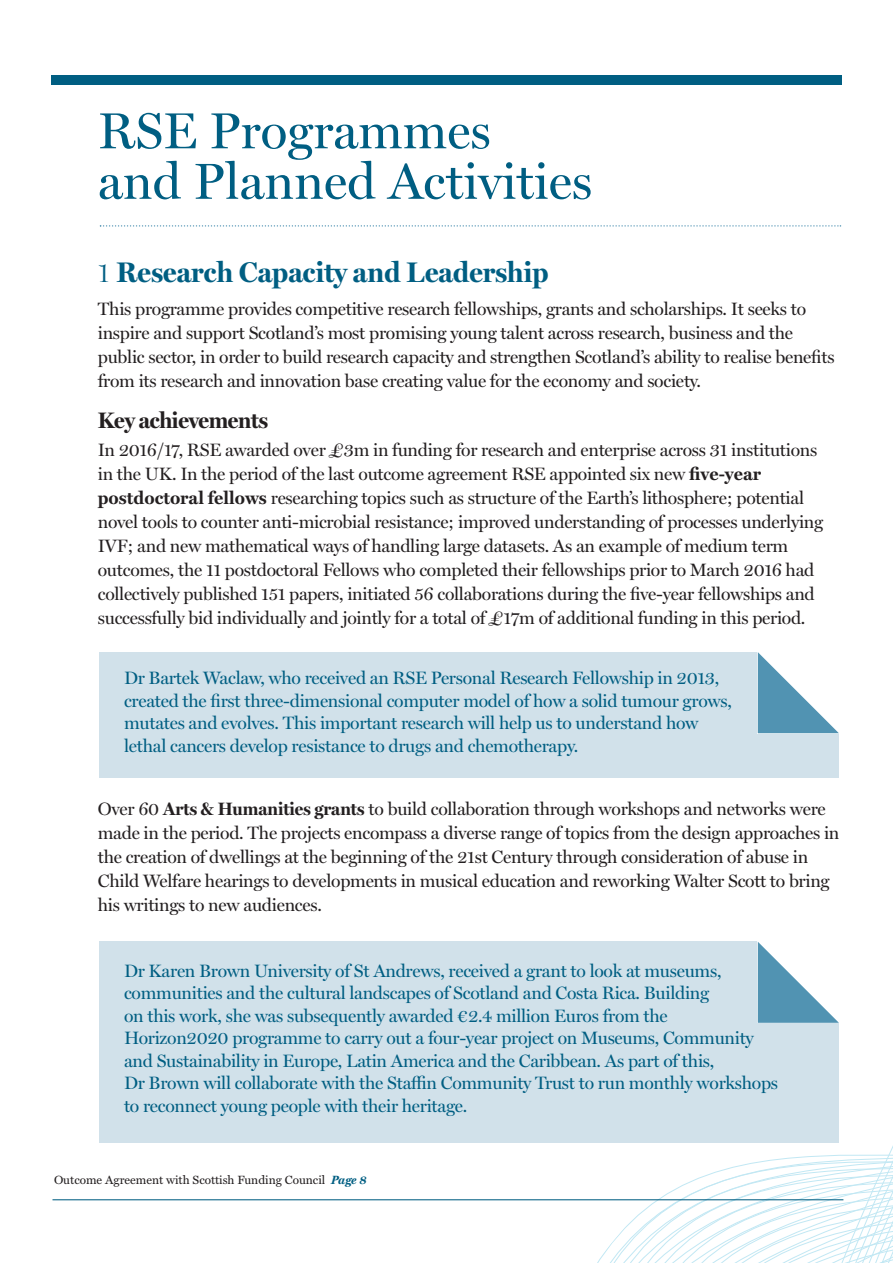
<style>
.page{position:relative;width:893px;height:1263px;background:#fff}
.page>*{position:absolute;margin:0;border:0;box-sizing:border-box;transform-origin:0 0}
.t1{font:51px/50.6px "Miller Display";color:#005e82}
.t2{font:700 28.5px "Miller Display";letter-spacing:.005em;color:#005e82}
.t3{font:700 22.5px "Miller Display";letter-spacing:-.015em;color:#231f20}
.t4{font:18px/24px "Miller Display";letter-spacing:-.015em;color:#231f20}
.t5{font:18px/22.5px "Miller Display";letter-spacing:-.015em;color:#005e82}
.t6{font:12px "Miller Text";color:#231f20}
.s1{font-weight:300}
.s2{font-family:"Miller Text";font-weight:700}
.s3{font-weight:700}
.s4{font-weight:700;font-style:italic;color:#005e82}
</style>
<div class="page">
<svg style="left:506px;top:84px;width:387px;height:1179px"></svg>
<div style="left:51px;top:75px;width:791px;height:9px;background:#005e82"></div>
<hr style="left:52px;top:1199px;width:791px;height:1px;background:#005e82">
<svg style="left:100px;top:225px;width:741px;height:2px"></svg>
<div style="left:99px;top:652px;width:740px;height:126px;background:#d1e1ea"></div>
<svg style="left:758px;top:652px;width:81px;height:81px;background:#a8c9d8"></svg>
<div style="left:99px;top:942px;width:740px;height:201px;background:#d1e1ea"></div>
<svg style="left:758px;top:942px;width:81px;height:81px;background:#a8c9d8"></svg>
<h1 class="t1" style="left:98px;top:105px;width:496px">RSE Programmes<br>and Planned Activities</h1>
<h2 class="t2" style="left:98px;top:256px;width:452px"><span class="s1">1</span> Research Capacity and Leadership</h2>
<p class="t4" style="left:98px;top:297px;width:738px">This programme provides competitive research fellowships, grants and scholarships. It seeks to inspire and support Scotland’s most promising young talent across research, business and the public sector, in order to build research capacity and strengthen Scotland’s ability to realise benefits from its research and innovation base creating value for the economy and society.</p>
<p class="t3" style="left:98px;top:407px;width:172px">Key achievements</p>
<p class="t4" style="left:98px;top:438px;width:727px">In 2016/17, RSE awarded over £3m in funding for research and enterprise across 31 institutions in the UK. In the period of the last outcome agreement RSE appointed six new <span class="s2">five-year postdoctoral fellows</span> researching topics such as structure of the Earth’s lithosphere; potential novel tools to counter anti-microbial resistance; improved understanding of processes underlying IVF; and new mathematical ways of handling large datasets. As an example of medium term outcomes, the 11 postdoctoral Fellows who completed their fellowships prior to March 2016 had collectively published 151 papers, initiated 56 collaborations during the five-year fellowships and successfully bid individually and jointly for a total of £17m of additional funding in this period.</p>
<p class="t5" style="left:124px;top:667px;width:609px">Dr Bartek Waclaw, who received an RSE Personal Research Fellowship in 2013, created the first three-dimensional computer model of how a solid tumour grows, mutates and evolves. This important research will help us to understand how lethal cancers develop resistance to drugs and chemotherapy.</p>
<p class="t4" style="left:98px;top:797px;width:743px">Over 60 <span class="s3">Arts &amp; Humanities grants</span> to build collaboration through workshops and networks were made in the period. The projects encompass a diverse range of topics from the design approaches in the creation of dwellings at the beginning of the 21st Century through consideration of abuse in Child Welfare hearings to developments in musical education and reworking Walter Scott to bring his writings to new audiences.</p>
<p class="t5" style="left:124px;top:959px;width:656px">Dr Karen Brown University of St Andrews, received a grant to look at museums, communities and the cultural landscapes of Scotland and Costa Rica. Building<br>on this work, she was subsequently awarded €2.4 million Euros from the<br>Horizon2020 programme to carry out a four-year project on Museums, Community and Sustainability in Europe, Latin America and the Caribbean. As part of this,<br>Dr Brown will collaborate with the Staffin Community Trust to run monthly workshops to reconnect young people with their heritage.</p>
<p class="t6" style="left:54px;top:1173px;width:314px">Outcome Agreement with Scottish Funding Council <span class="s4">Page 8</span></p>
</div>
